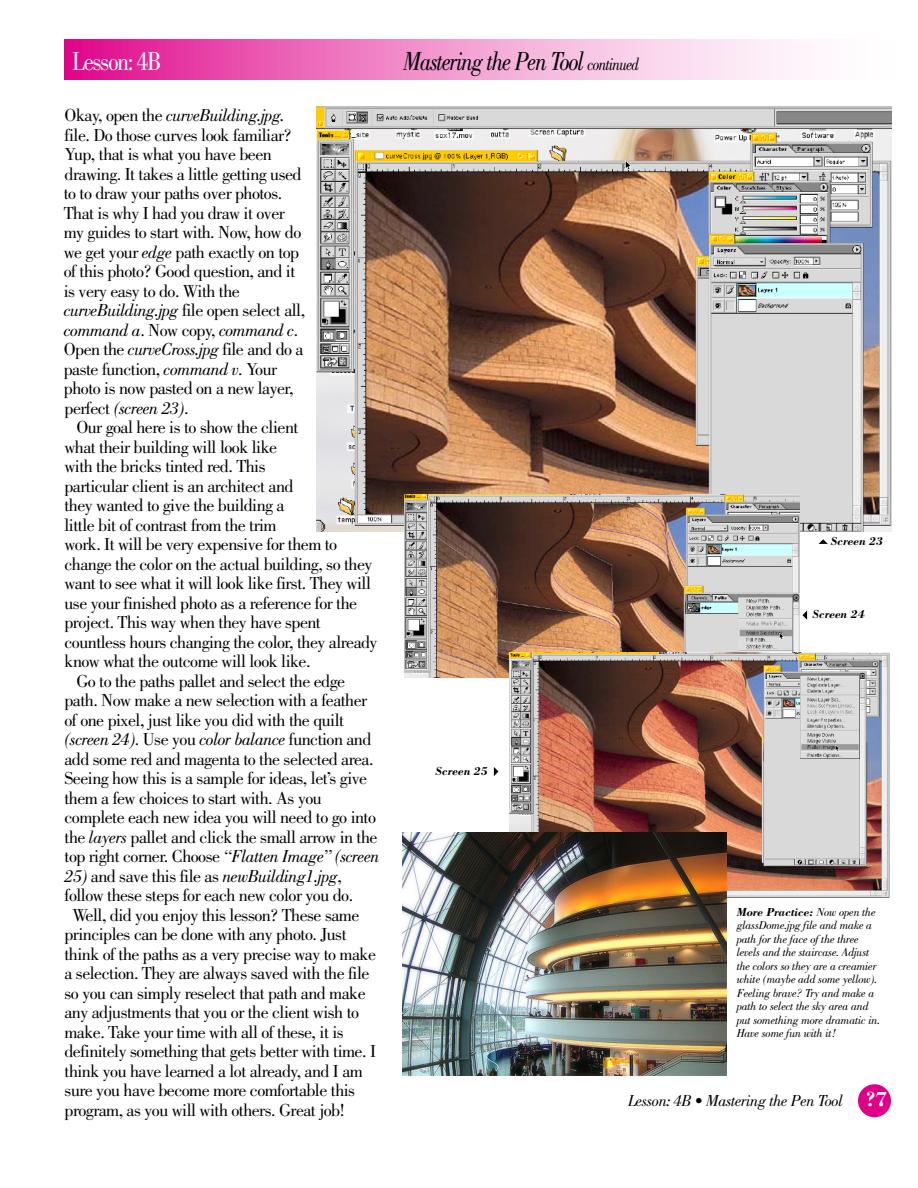
<style>
.page{position:relative;width:918px;height:1188px;background:#fff}
.page>*{position:absolute;margin:0;border:0;box-sizing:border-box;transform-origin:0 0}
.t1{font:italic 27px "Bodoni";letter-spacing:-.05em;color:#000;scale:.85 1}
.t2{font:27px "Bodoni";letter-spacing:-.05em;color:#fff;scale:.85 1}
.t3{font:18px/19.5px "Bodoni";letter-spacing:-.03em;color:#000}
.t4{font:italic 18px "Bodoni";letter-spacing:-.03em;color:#000}
.t5{font:italic 16.5px "Bodoni";letter-spacing:-.03em;color:#000}
.t6{font:italic 12px/13.5px "Bodoni";letter-spacing:-.02em;color:#000}
.t7{font:italic 700 12px "Bodoni";letter-spacing:-.02em;color:#000}
.s1{font-style:italic}
.s2{font-style:normal}
.s3{font-size:18px}
.s4{font-weight:700}
.s5{font-weight:700;font-style:normal;font-size:21px;color:#fff}
</style>
<div class="page">
<svg style="left:64px;top:40px;width:741px;height:40px"></svg>
<div style="left:858px;top:1084px;width:33px;height:33px;background:#df0088;border-radius:50%"></div>
<svg style="left:819px;top:539px;width:9px;height:5px"></svg>
<svg style="left:802px;top:611px;width:5px;height:9px"></svg>
<img style="left:316px;top:106px;width:575px;height:425px">
<img style="left:405px;top:494px;width:395px;height:183px">
<img style="left:510px;top:652px;width:380px;height:245px">
<svg style="left:494px;top:767px;width:4px;height:9px"></svg>
<img style="left:403px;top:832px;width:324px;height:243px">
<h1 class="t2" style="left:72px;top:46px;width:106px">Lesson: 4B</h1>
<p class="t3" style="left:64px;top:105px;width:243px">Okay, open the <span class="s1">curveBuilding.jpg. </span>file. Do those curves look familiar?<br>Yup, that is what you have been drawing. It takes a little getting used to to draw your paths over photos.<br>That is why I had you draw it over my guides to start with. Now, how do we get your <span class="s1">edge</span> path exactly on top of this photo? Good question, and it is very easy to do. With the <span class="s1">curveBuilding.jpg</span> file open select all, <span class="s1">command a</span>. Now copy, <span class="s1">command c</span>.<br>Open the <span class="s1">curveCross.jpg</span> file and do a paste function, <span class="s1">command v</span>. Your photo is now pasted on a new layer, perfect <span class="s1">(screen 23)</span>.</p>
<p class="t3" style="left:76px;top:417px;width:224px">Our goal here is to show the client</p>
<p class="t3" style="left:65px;top:437px;width:214px">what their building will look like</p>
<p class="t3" style="left:65px;top:456px;width:203px">with the bricks tinted red. This</p>
<p class="t3" style="left:65px;top:476px;width:230px">particular client is an architect and</p>
<p class="t3" style="left:65px;top:495px;width:222px">they wanted to give the building a</p>
<p class="t3" style="left:65px;top:515px;width:214px">little bit of contrast from the trim</p>
<p class="t3" style="left:65px;top:534px;width:274px">work. It will be very expensive for them to</p>
<p class="t3" style="left:65px;top:554px;width:310px">change the color on the actual building, so they</p>
<p class="t3" style="left:65px;top:573px;width:308px">want to see what it will look like first. They will</p>
<p class="t3" style="left:65px;top:593px;width:294px">use your finished photo as a reference for the</p>
<p class="t3" style="left:65px;top:612px;width:258px">project. This way when they have spent</p>
<p class="t3" style="left:65px;top:632px;width:315px">countless hours changing the color, they already</p>
<p class="t3" style="left:65px;top:651px;width:248px">know what the outcome will look like.</p>
<p class="t3" style="left:76px;top:671px;width:270px">Go to the paths pallet and select the edge</p>
<p class="t3" style="left:65px;top:690px;width:304px">path. Now make a new selection with a feather</p>
<p class="t3" style="left:65px;top:710px;width:281px">of one pixel, just like you did with the quilt</p>
<p class="t4" style="left:65px;top:729px;width:308px">(screen 24)<span class="s2">. Use you</span> color balance <span class="s2">function and</span></p>
<p class="t3" style="left:65px;top:749px;width:311px">add some red and magenta to the selected area.</p>
<p class="t3" style="left:65px;top:768px;width:304px">Seeing how this is a sample for ideas, let’s give</p>
<p class="t3" style="left:65px;top:788px;width:259px">them a few choices to start with. As you</p>
<p class="t3" style="left:65px;top:807px;width:313px">complete each new idea you will need to go into</p>
<p class="t3" style="left:65px;top:827px;width:314px">the <span class="s1">layers</span> pallet and click the small arrow in the</p>
<p class="t3" style="left:65px;top:846px;width:316px">top right corner. Choose <span class="s1">“Flatten Image” (screen</span></p>
<p class="t4" style="left:65px;top:866px;width:279px">25) <span class="s2">and save this file as</span> newBuilding1.jpg<span class="s2">,</span></p>
<p class="t3" style="left:65px;top:885px;width:290px">follow these steps for each new color you do.</p>
<p class="t3" style="left:72px;top:905px;width:289px">Well, did you enjoy this lesson? These same</p>
<p class="t3" style="left:65px;top:924px;width:284px">principles can be done with any photo. Just</p>
<p class="t3" style="left:65px;top:944px;width:313px">think of the paths as a very precise way to make</p>
<p class="t3" style="left:65px;top:963px;width:307px">a selection. They are always saved with the file</p>
<p class="t3" style="left:65px;top:983px;width:303px">so you can simply reselect that path and make</p>
<p class="t3" style="left:65px;top:1002px;width:296px">any adjustments that you or the client wish to</p>
<p class="t3" style="left:65px;top:1022px;width:281px">make. Take your time with all of these, it is</p>
<p class="t3" style="left:65px;top:1041px;width:313px">definitely something that gets better with time. I</p>
<p class="t3" style="left:65px;top:1061px;width:300px">think you have learned a lot already, and I am</p>
<p class="t3" style="left:65px;top:1080px;width:292px">sure you have become more comfortable this</p>
<p class="t3" style="left:65px;top:1100px;width:282px">program, as you will with others. Great job!</p>
<h1 class="t1" style="left:403px;top:46px;width:279px">Mastering the Pen Tool <span class="s3">continued</span></h1>
<p class="t7" style="left:436px;top:763px;width:54px">Screen 25</p>
<p class="t7" style="left:831px;top:533px;width:54px">Screen 23</p>
<p class="t7" style="left:813px;top:607px;width:54px">Screen 24</p>
<p class="t6" style="left:737px;top:905px;width:145px"><span class="s4">More Practice:</span> Now open the glassDome.jpg file and make a path for the face of the three levels and the staircase. Adjust the colors so they are a creamier white (maybe add some yellow).<br>Feeling brave? Try and make a path to select the sky area and put something more dramatic in.<br>Have some fun with it!</p>
<p class="t5" style="left:628px;top:1092px;width:261px">Lesson: 4B • Mastering the Pen Tool <span class="s5">?7</span></p>
</div>
